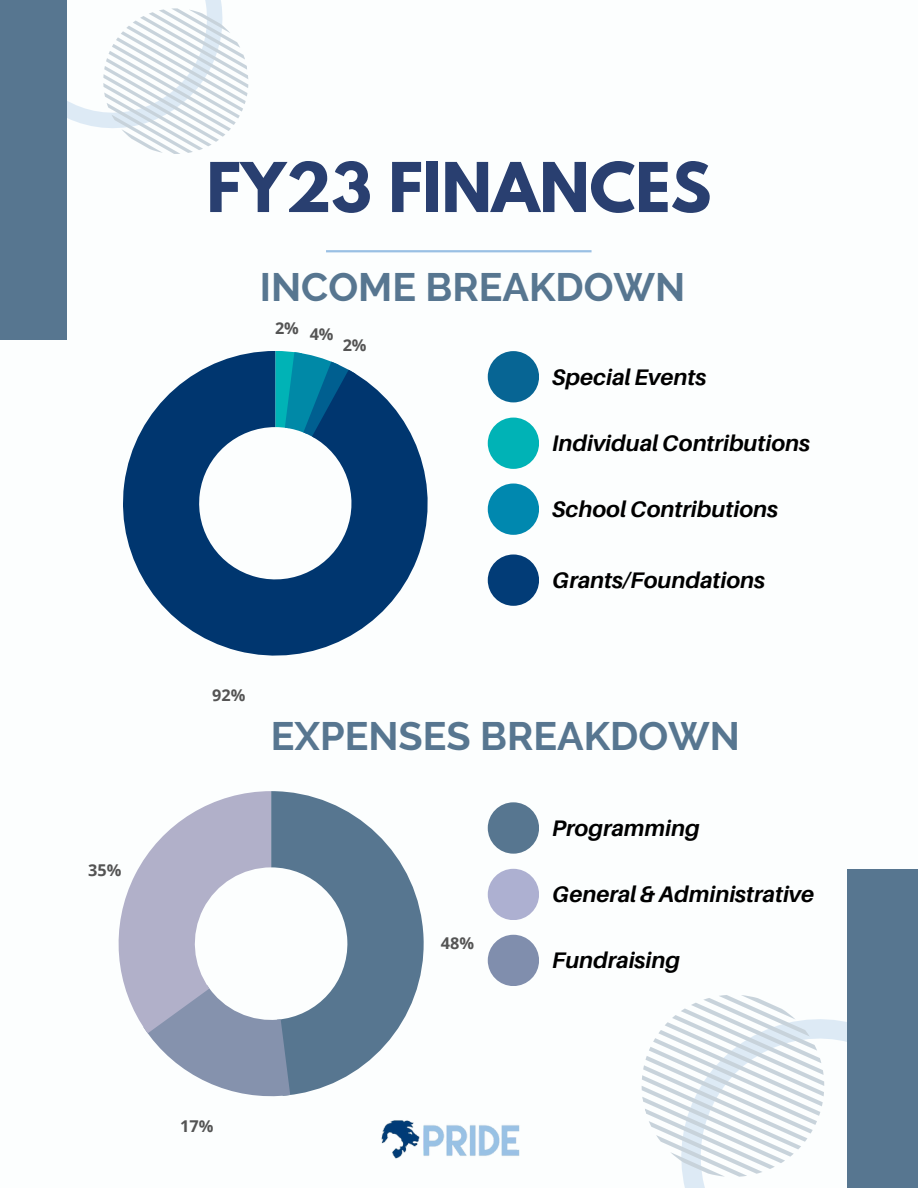
<style>
.page{position:relative;width:918px;height:1188px;background:#fff}
.page>*{position:absolute;margin:0;border:0;box-sizing:border-box;transform-origin:0 0}
.t1{font:700 60.75px "League Spartan";color:#293f70}
.t2{font:700 39.45px "Raleway";color:#577690}
.t3{font:italic 700 22.5px "Aileron";color:#000}
.t4{font:700 16.35px "Open Sans";color:#545454}
.t5{font:700 16.2px "Open Sans";color:#545454}
</style>
<div class="page">
<svg style="left:67px;top:0;width:182px;height:154px"></svg>
<svg style="left:825px;top:1019px;width:22px;height:23px"></svg>
<svg style="left:641px;top:995px;width:184px;height:193px"></svg>
<div style="left:0;top:0;width:67px;height:340px;background:#577690"></div>
<div style="left:847px;top:869px;width:71px;height:319px;background:#577690"></div>
<hr style="left:326px;top:250px;width:266px;height:2px;background:#9ac0e4">
<img style="left:381px;top:1120px;width:139px;height:39px">
<svg style="left:123px;top:351px;width:305px;height:305px;fill:#00366f"></svg>
<div style="left:488px;top:351px;width:51px;height:51px;background:#076594;border-radius:50%"></div>
<div style="left:488px;top:418px;width:51px;height:51px;background:#00b3b6;border-radius:50%"></div>
<div style="left:488px;top:484px;width:51px;height:51px;background:#0088af;border-radius:50%"></div>
<div style="left:488px;top:554px;width:51px;height:52px;background:#023c77;border-radius:50%"></div>
<svg style="left:290px;top:792px;width:134px;height:303px;fill:#577690"></svg>
<svg style="left:119px;top:791px;width:171px;height:305px"></svg>
<div style="left:488px;top:802px;width:51px;height:52px;background:#577690;border-radius:50%"></div>
<div style="left:488px;top:935px;width:51px;height:51px;background:#808ead;border-radius:50%"></div>
<div style="left:488px;top:869px;width:51px;height:51px;background:#adb0d1;border-radius:50%"></div>
<p class="t4" style="left:88px;top:858px;width:35px">35%</p>
<p class="t1" style="left:207px;top:157px;width:506px">FY23 FINANCES</p>
<p class="t2" style="left:260px;top:264px;width:427px">INCOME BREAKDOWN</p>
<p class="t5" style="left:275px;top:317px;width:25px">2%</p>
<p class="t5" style="left:310px;top:322px;width:25px">4%</p>
<p class="t5" style="left:343px;top:334px;width:25px">2%</p>
<p class="t3" style="left:552px;top:363px;width:156px">Special Events</p>
<p class="t3" style="left:552px;top:429px;width:260px">Individual Contributions</p>
<p class="t3" style="left:552px;top:495px;width:228px">School Contributions</p>
<p class="t3" style="left:552px;top:567px;width:215px">Grants/Foundations</p>
<p class="t5" style="left:212px;top:683px;width:35px">92%</p>
<p class="t2" style="left:271px;top:713px;width:471px">EXPENSES BREAKDOWN</p>
<p class="t3" style="left:552px;top:814px;width:149px">Programming</p>
<p class="t4" style="left:441px;top:931px;width:35px">48%</p>
<p class="t3" style="left:552px;top:881px;width:264px">General &amp; Administrative</p>
<p class="t3" style="left:552px;top:946px;width:130px">Fundraising</p>
<p class="t4" style="left:180px;top:1115px;width:35px">17%</p>
</div>
